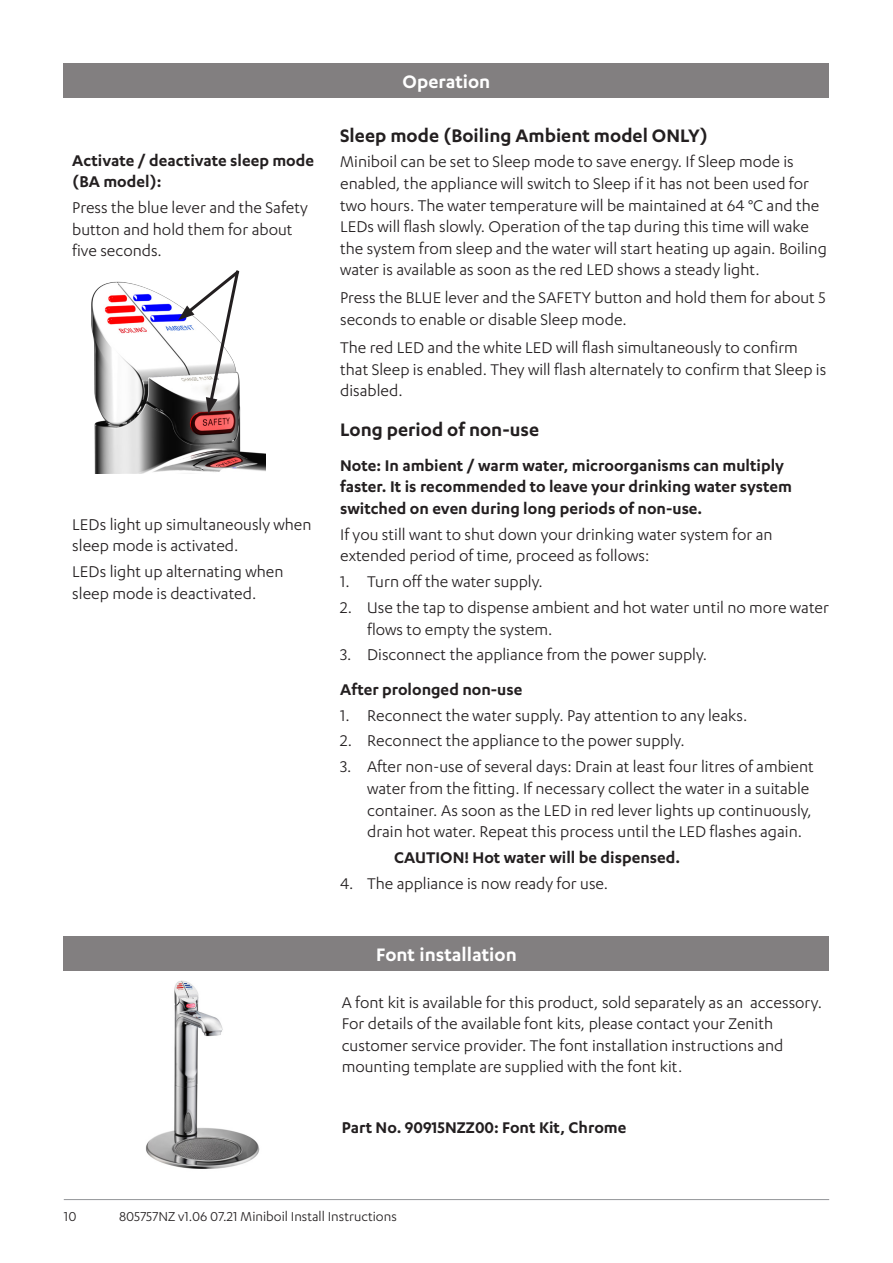
<style>
.page{position:relative;width:893px;height:1263px;background:#fff}
.page>*{position:absolute;margin:0;border:0;box-sizing:border-box;transform-origin:0 0}
.t1{font:600 21px "Karbon";color:#231f20}
.t2{font:600 21px "Karbon";color:#fff}
.t3{font:18px/21.6px "Karbon";color:#231f20}
.t4{font:600 18px/21.6px "Karbon";color:#231f20}
.t5{font:15px "Karbon";color:#231f20}
</style>
<div class="page">
<hr style="left:64px;top:1199px;width:765px;height:1px;background:#939598">
<div style="left:64px;top:64px;width:765px;height:34px;background:#827f80"></div>
<img style="left:91px;top:281px;width:174px;height:193px">
<svg style="left:178px;top:270px;width:64px;height:144px"></svg>
<img style="left:144px;top:970px;width:120px;height:199px">
<div style="left:64px;top:936px;width:765px;height:34px;background:#827f80"></div>
<p class="t4" style="left:72px;top:149px;width:243px">Activate / deactivate sleep mode (BA model):</p>
<p class="t3" style="left:72px;top:196px;width:237px">Press the blue lever and the Safety button and hold them for about five seconds.</p>
<p class="t3" style="left:72px;top:513px;width:241px">LEDs light up simultaneously when sleep mode is activated.</p>
<p class="t3" style="left:72px;top:560px;width:213px">LEDs light up alternating when sleep mode is deactivated.</p>
<p class="t2" style="left:403px;top:70px;width:89px">Operation</p>
<p class="t1" style="left:340px;top:123px;width:369px">Sleep mode (Boiling Ambient model ONLY)</p>
<p class="t3" style="left:340px;top:151px;width:488px">Miniboil can be set to Sleep mode to save energy. If Sleep mode is enabled, the appliance will switch to Sleep if it has not been used for two hours. The water temperature will be maintained at 64 °C and the LEDs will flash slowly. Operation of the tap during this time will wake the system from sleep and the water will start heating up again. Boiling water is available as soon as the red LED shows a steady light.</p>
<p class="t3" style="left:340px;top:287px;width:487px">Press the BLUE lever and the SAFETY button and hold them for about 5 seconds to enable or disable Sleep mode.</p>
<p class="t3" style="left:340px;top:336px;width:488px">The red LED and the white LED will flash simultaneously to confirm that Sleep is enabled. They will flash alternately to confirm that Sleep is disabled.</p>
<p class="t1" style="left:340px;top:418px;width:200px">Long period of non-use</p>
<p class="t4" style="left:340px;top:454px;width:453px">Note: In ambient / warm water, microorganisms can multiply faster. It is recommended to leave your drinking water system switched on even during long periods of non-use.</p>
<p class="t3" style="left:340px;top:523px;width:434px">If you still want to shut down your drinking water system for an extended period of time, proceed as follows:</p>
<p class="t3" style="left:340px;top:570px;width:204px">1. Turn off the water supply.</p>
<p class="t3" style="left:367px;top:596px;width:463px;text-indent:-27px">2. Use the tap to dispense ambient and hot water until no more water flows to empty the system.</p>
<p class="t3" style="left:340px;top:644px;width:368px">3. Disconnect the appliance from the power supply.</p>
<p class="t4" style="left:340px;top:678px;width:184px">After prolonged non-use</p>
<p class="t3" style="left:340px;top:704px;width:409px">1. Reconnect the water supply. Pay attention to any leaks.</p>
<p class="t3" style="left:340px;top:730px;width:346px">2. Reconnect the appliance to the power supply.</p>
<p class="t3" style="left:367px;top:755px;width:448px;text-indent:-27px">3. After non-use of several days: Drain at least four litres of ambient water from the fitting. If necessary collect the water in a suitable container. As soon as the LED in red lever lights up continuously, drain hot water. Repeat this process until the LED flashes again.</p>
<p class="t4" style="left:394px;top:846px;width:288px">CAUTION! Hot water will be dispensed.</p>
<p class="t3" style="left:340px;top:872px;width:270px">4. The appliance is now ready for use.</p>
<p class="t2" style="left:376px;top:942px;width:142px">Font installation</p>
<p class="t3" style="left:342px;top:991px;width:482px">A font kit is available for this product, sold separately as an accessory.<br>For details of the available font kits, please contact your Zenith customer service provider. The font installation instructions and mounting template are supplied with the font kit.</p>
<p class="t4" style="left:342px;top:1116px;width:286px">Part No. 90915NZZ00: Font Kit, Chrome</p>
<p class="t5" style="left:64px;top:1208px;width:14px">10</p>
<p class="t5" style="left:119px;top:1208px;width:279px">805757NZ v1.06 07.21 Miniboil Install Instructions</p>
</div>
